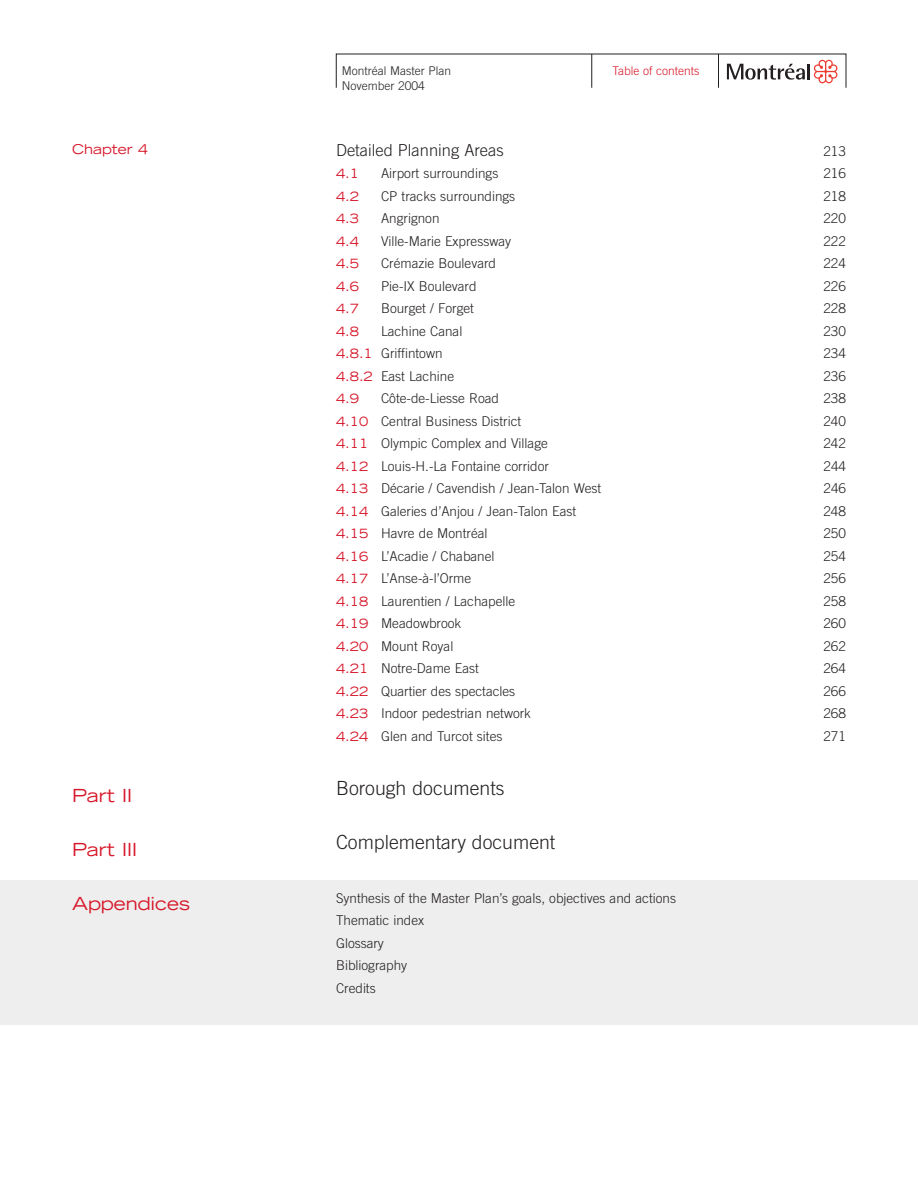
<style>
.page{position:relative;width:918px;height:1188px;background:#fff}
.page>*{position:absolute;margin:0;border:0;box-sizing:border-box;transform-origin:0 0}
.t1{font:300 19.5px "Trade Gothic";color:#231f20}
.t2{font:expanded 18px "Trade Gothic LH";color:#d71729}
.t3{font:300 16.5px "Trade Gothic";color:#231f20}
.t4{font:300 13.5px/22.5px "Trade Gothic";color:#231f20}
.t5{font:expanded 13.5px "Trade Gothic LH";color:#d71729}
.t6{font:expanded 12.75px "Trade Gothic LH";color:#d71729}
.t7{font:300 12px/14.4px "Trade Gothic";color:#231f20}
.t8{font:300 12px "Trade Gothic";color:#d71729}
.s1{font-family:"Trade Gothic LH";font-weight:400;font-stretch:expanded;font-size:12.75px;color:#d71729}
</style>
<div class="page">
<div style="left:0;top:880px;width:918px;height:145px;background:#eeeeef"></div>
<svg style="left:727px;top:64px;width:78px;height:16px"></svg>
<hr style="left:807px;top:64px;width:3px;height:15px;background:#231f20">
<svg style="left:814px;top:60px;width:23px;height:23px"></svg>
<hr style="left:591px;top:54px;width:1px;height:34px;background:#231f20">
<hr style="left:718px;top:54px;width:1px;height:34px;background:#231f20">
<p class="t5" style="left:72px;top:144px;width:77px">Chapter 4</p>
<h2 class="t2" style="left:72px;top:789px;width:62px">Part II</h2>
<h2 class="t2" style="left:72px;top:843px;width:67px">Part III</h2>
<h2 class="t2" style="left:72px;top:897px;width:120px">Appendices</h2>
<p class="t7" style="left:342px;top:65px;width:111px">Montréal Master Plan<br>November 2004</p>
<p class="t8" style="left:613px;top:67px;width:88px">Table of contents</p>
<p class="t3" style="left:336px;top:144px;width:169px">Detailed Planning Areas</p>
<p class="t4" style="left:823px;top:141px;width:24px">213</p>
<p class="t6" style="left:336px;top:169px;width:25px">4.1</p>
<p class="t4" style="left:381px;top:163px;width:119px">Airport surroundings</p>
<p class="t4" style="left:823px;top:163px;width:24px">216</p>
<p class="t6" style="left:336px;top:192px;width:25px">4.2</p>
<p class="t4" style="left:381px;top:186px;width:136px">CP tracks surroundings</p>
<p class="t4" style="left:823px;top:186px;width:24px">218</p>
<p class="t6" style="left:336px;top:214px;width:25px">4.3</p>
<p class="t4" style="left:381px;top:208px;width:60px">Angrignon</p>
<p class="t4" style="left:823px;top:208px;width:24px">220</p>
<p class="t6" style="left:336px;top:237px;width:25px">4.4</p>
<p class="t4" style="left:381px;top:231px;width:132px">Ville-Marie Expressway</p>
<p class="t4" style="left:823px;top:231px;width:24px">222</p>
<p class="t6" style="left:336px;top:259px;width:25px">4.5</p>
<p class="t4" style="left:381px;top:253px;width:117px">Crémazie Boulevard</p>
<p class="t4" style="left:823px;top:253px;width:24px">224</p>
<p class="t6" style="left:336px;top:282px;width:25px">4.6</p>
<p class="t4" style="left:381px;top:276px;width:97px">Pie-IX Boulevard</p>
<p class="t4" style="left:823px;top:276px;width:24px">226</p>
<p class="t6" style="left:336px;top:304px;width:25px">4.7</p>
<p class="t4" style="left:381px;top:298px;width:95px">Bourget / Forget</p>
<p class="t4" style="left:823px;top:298px;width:24px">228</p>
<p class="t6" style="left:336px;top:327px;width:25px">4.8</p>
<p class="t4" style="left:381px;top:321px;width:83px">Lachine Canal</p>
<p class="t4" style="left:823px;top:321px;width:24px">230</p>
<p class="t4" style="left:336px;top:343px;width:108px"><span class="s1">4.8.1</span> Griffintown</p>
<p class="t4" style="left:823px;top:343px;width:24px">234</p>
<p class="t4" style="left:336px;top:366px;width:120px"><span class="s1">4.8.2</span> East Lachine</p>
<p class="t4" style="left:823px;top:366px;width:24px">236</p>
<p class="t6" style="left:336px;top:394px;width:25px">4.9</p>
<p class="t4" style="left:381px;top:388px;width:120px">Côte-de-Liesse Road</p>
<p class="t4" style="left:823px;top:388px;width:24px">238</p>
<p class="t4" style="left:336px;top:411px;width:187px"><span class="s1">4.10</span> Central Business District</p>
<p class="t4" style="left:823px;top:411px;width:24px">240</p>
<p class="t4" style="left:336px;top:433px;width:213px"><span class="s1">4.11</span> Olympic Complex and Village</p>
<p class="t4" style="left:823px;top:433px;width:24px">242</p>
<p class="t4" style="left:336px;top:456px;width:215px"><span class="s1">4.12</span> Louis-H.-La Fontaine corridor</p>
<p class="t4" style="left:824px;top:456px;width:24px">244</p>
<p class="t4" style="left:336px;top:478px;width:267px"><span class="s1">4.13</span> Décarie / Cavendish / Jean-Talon West</p>
<p class="t4" style="left:824px;top:478px;width:24px">246</p>
<p class="t4" style="left:336px;top:501px;width:242px"><span class="s1">4.14</span> Galeries d’Anjou / Jean-Talon East</p>
<p class="t4" style="left:823px;top:501px;width:24px">248</p>
<p class="t4" style="left:336px;top:523px;width:153px"><span class="s1">4.15</span> Havre de Montréal</p>
<p class="t4" style="left:823px;top:523px;width:24px">250</p>
<p class="t4" style="left:336px;top:546px;width:160px"><span class="s1">4.16</span> L’Acadie / Chabanel</p>
<p class="t4" style="left:823px;top:546px;width:24px">254</p>
<p class="t4" style="left:336px;top:568px;width:137px"><span class="s1">4.17</span> L’Anse-à-l’Orme</p>
<p class="t4" style="left:823px;top:568px;width:24px">256</p>
<p class="t4" style="left:336px;top:591px;width:181px"><span class="s1">4.18</span> Laurentien / Lachapelle</p>
<p class="t4" style="left:823px;top:591px;width:24px">258</p>
<p class="t4" style="left:336px;top:613px;width:127px"><span class="s1">4.19</span> Meadowbrook</p>
<p class="t4" style="left:823px;top:613px;width:24px">260</p>
<p class="t4" style="left:336px;top:636px;width:119px"><span class="s1">4.20</span> Mount Royal</p>
<p class="t4" style="left:823px;top:636px;width:24px">262</p>
<p class="t4" style="left:336px;top:658px;width:144px"><span class="s1">4.21</span> Notre-Dame East</p>
<p class="t4" style="left:823px;top:658px;width:24px">264</p>
<p class="t4" style="left:336px;top:681px;width:181px"><span class="s1">4.22</span> Quartier des spectacles</p>
<p class="t4" style="left:823px;top:681px;width:24px">266</p>
<p class="t4" style="left:336px;top:703px;width:197px"><span class="s1">4.23</span> Indoor pedestrian network</p>
<p class="t4" style="left:823px;top:703px;width:24px">268</p>
<p class="t4" style="left:336px;top:726px;width:168px"><span class="s1">4.24</span> Glen and Turcot sites</p>
<p class="t4" style="left:823px;top:726px;width:24px">271</p>
<h1 class="t1" style="left:336px;top:781px;width:170px">Borough documents</h1>
<h1 class="t1" style="left:336px;top:835px;width:221px">Complementary document</h1>
<p class="t4" style="left:336px;top:888px;width:342px">Synthesis of the Master Plan’s goals, objectives and actions<br>Thematic index<br>Glossary<br>Bibliography<br>Credits</p>
</div>
